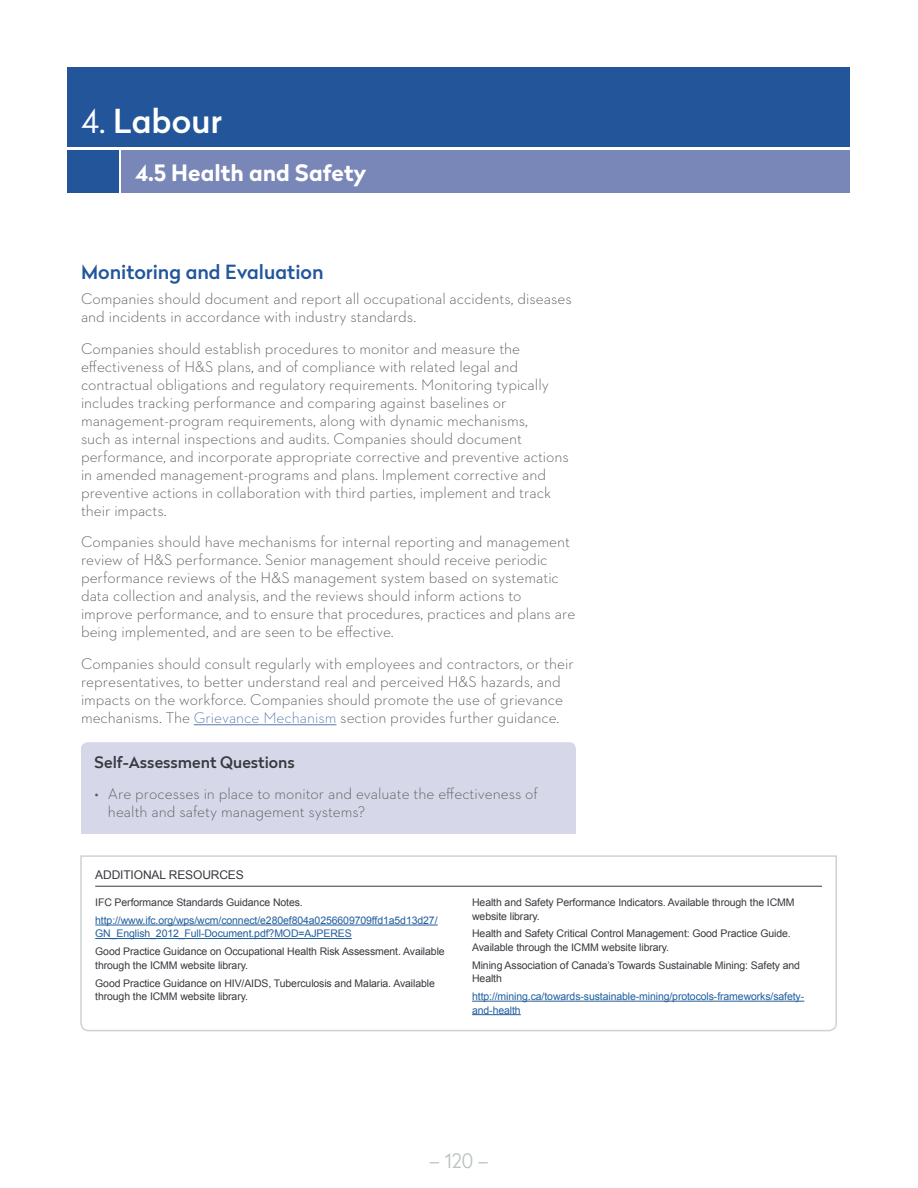
<style>
.page{position:relative;width:918px;height:1188px;background:#fff}
.page>*{position:absolute;margin:0;border:0;box-sizing:border-box;transform-origin:0 0}
.t1{font:500 33px "Radikal";color:#fff}
.t2{font:700 22.5px "Radikal";color:#fff}
.t3{font:500 19.5px "Radikal";color:#22559a}
.t4{font:300 19.5px "Radikal";color:#bbc4c0}
.t5{font:300 15.75px/18px "Neutraface 2 Text";color:#5d5a5d}
.t6{font:500 15.75px "Radikal";color:#373a3f}
.t7{font:12px "Arial";letter-spacing:-.01em;color:#373a3f}
.t8{font:10.5px/13.5px "Arial";letter-spacing:-.01em;color:#373a3f}
.t9{font:10.5px/13.5px "Arial";letter-spacing:-.01em;color:#215e9e}
.s1{font-weight:300}
.s2{color:#5879b0}
</style>
<div class="page">
<div style="left:68px;top:68px;width:782px;height:79px;background:#22559a"></div>
<div style="left:122px;top:150px;width:728px;height:43px;background:#7886b8"></div>
<div style="left:67px;top:150px;width:52px;height:43px;background:#22559a"></div>
<hr style="left:194px;top:725px;width:142px;height:1px;background:#5879b0">
<div style="left:81px;top:742px;width:495px;height:31px;background:#d6d8e9"></div>
<div style="left:81px;top:773px;width:495px;height:61px;background:#d6d8e9"></div>
<svg style="left:80px;top:855px;width:757px;height:177px"></svg>
<h1 class="t1" style="left:81px;top:98px;width:143px"><span class="s1">4.</span> Labour</h1>
<h2 class="t2" style="left:135px;top:156px;width:233px">4.5 Health and Safety</h2>
<p class="t3" style="left:81px;top:258px;width:244px">Monitoring and Evaluation</p>
<p class="t5" style="left:81px;top:290px;width:492px">Companies should document and report all occupational accidents, diseases and incidents in accordance with industry standards.</p>
<p class="t5" style="left:81px;top:339px;width:489px">Companies should establish procedures to monitor and measure the effectiveness of H&amp;S plans, and of compliance with related legal and contractual obligations and regulatory requirements. Monitoring typically includes tracking performance and comparing against baselines or management-program requirements, along with dynamic mechanisms,<br>such as internal inspections and audits. Companies should document performance, and incorporate appropriate corrective and preventive actions in amended management-programs and plans. Implement corrective and preventive actions in collaboration with third parties, implement and track their impacts.</p>
<p class="t5" style="left:81px;top:533px;width:496px">Companies should have mechanisms for internal reporting and management review of H&amp;S performance. Senior management should receive periodic performance reviews of the H&amp;S management system based on systematic data collection and analysis, and the reviews should inform actions to improve performance, and to ensure that procedures, practices and plans are being implemented, and are seen to be effective.</p>
<p class="t5" style="left:81px;top:654px;width:494px">Companies should consult regularly with employees and contractors, or their representatives, to better understand real and perceived H&amp;S hazards, and impacts on the workforce. Companies should promote the use of grievance mechanisms. The <span class="s2">Grievance Mechanism</span> section provides further guidance.</p>
<p class="t6" style="left:94px;top:751px;width:202px">Self-Assessment Questions</p>
<p class="t5" style="left:108px;top:785px;width:431px;text-indent:-13px">• Are processes in place to monitor and evaluate the effectiveness of health and safety management systems?</p>
<p class="t7" style="left:95px;top:867px;width:150px">ADDITIONAL RESOURCES</p>
<p class="t8" style="left:95px;top:896px;width:209px">IFC Performance Standards Guidance Notes.</p>
<p class="t9" style="left:95px;top:914px;width:344px">http://www.ifc.org/wps/wcm/connect/e280ef804a0256609709ffd1a5d13d27/<br>GN_English_2012_Full-Document.pdf?MOD=AJPERES</p>
<p class="t8" style="left:95px;top:945px;width:351px">Good Practice Guidance on Occupational Health Risk Assessment. Available through the ICMM website library.</p>
<p class="t8" style="left:95px;top:976px;width:341px">Good Practice Guidance on HIV/AIDS, Tuberculosis and Malaria. Available through the ICMM website library.</p>
<p class="t8" style="left:472px;top:896px;width:324px">Health and Safety Performance Indicators. Available through the ICMM website library.</p>
<p class="t8" style="left:472px;top:927px;width:320px">Health and Safety Critical Control Management: Good Practice Guide.<br>Available through the ICMM website library.</p>
<p class="t8" style="left:472px;top:958px;width:330px">Mining Association of Canada’s Towards Sustainable Mining: Safety and<br>Health</p>
<p class="t9" style="left:472px;top:990px;width:334px">http://mining.ca/towards-sustainable-mining/protocols-frameworks/safety&shy;and-health</p>
<p class="t4" style="left:429px;top:1148px;width:61px">– 120 –</p>
</div>
